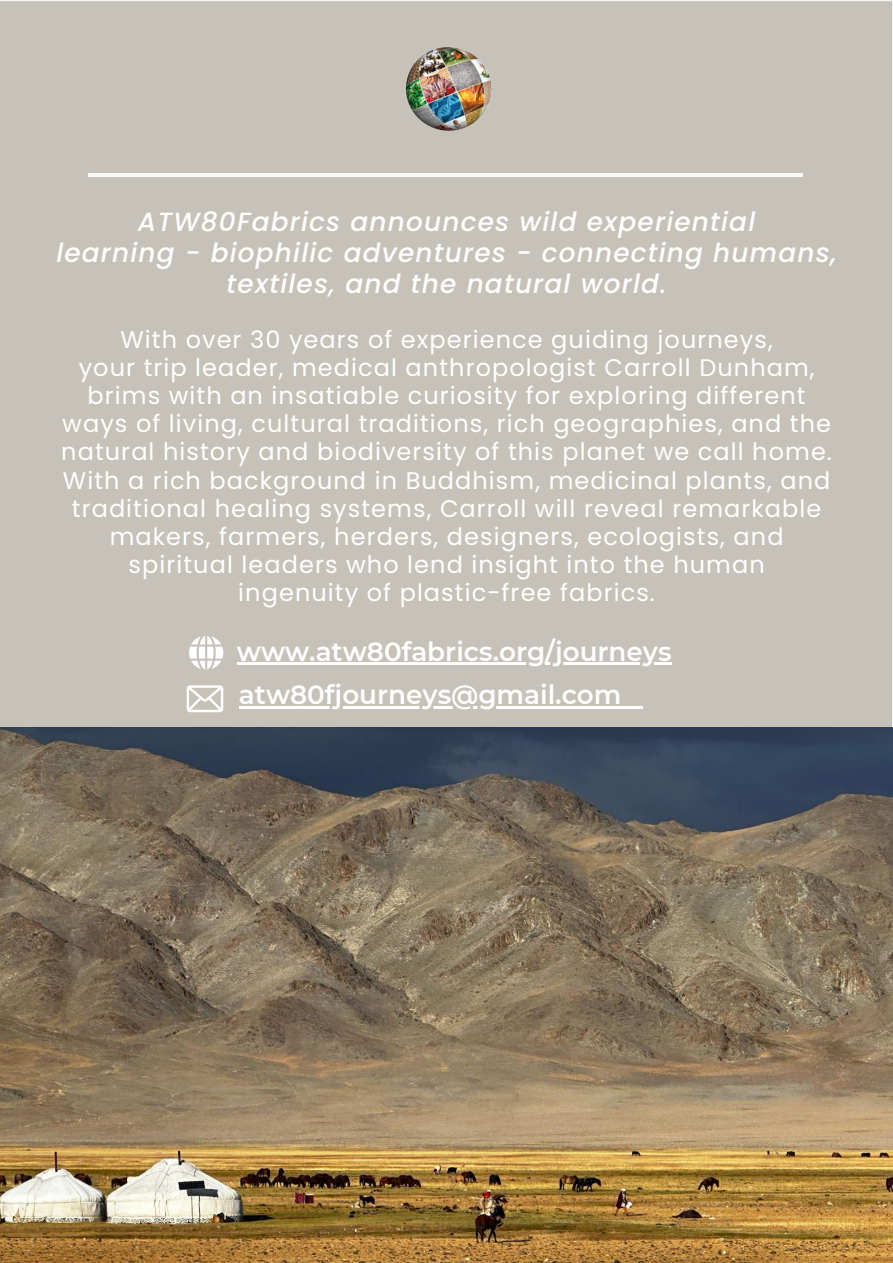
<style>
.page{position:relative;width:893px;height:1263px;background:#fff}
.page>*{position:absolute;margin:0;border:0;box-sizing:border-box;transform-origin:0 0}
.t1{font:italic 500 26.33px/30.9px "Poppins";letter-spacing:.045em;color:#fff;text-align:center}
.t2{font:600 26.25px "Montserrat";color:#fff}
.t3{font:24px/28.1px "Poppins";letter-spacing:.045em;color:#fff;text-align:center}
</style>
<div class="page">
<div style="left:0;top:0;width:893px;height:1021px;background:#c6c2b9"></div>
<hr style="left:88px;top:173px;width:715px;height:4px;background:#faf9f9">
<img style="left:0;top:727px;width:892px;height:536px">
<img style="left:397px;top:46px;width:99px;height:87px">
<svg style="left:189px;top:636px;width:34px;height:33px"></svg>
<svg style="left:187px;top:685px;width:36px;height:27px"></svg>
<hr style="left:239px;top:706px;width:382px;height:2px;background:#fff">
<hr style="left:621px;top:706px;width:22px;height:2px;background:#fff">
<hr style="left:237px;top:662px;width:434px;height:3px;background:#fff">
<h2 class="t1" style="left:56px;top:206px;width:782px">ATW80Fabrics announces wild experiential<br>learning - biophilic adventures - connecting humans, textiles, and the natural world.</h2>
<p class="t3" style="left:61px;top:325px;width:772px">With over 30 years of experience guiding journeys,<br>your trip leader, medical anthropologist Carroll Dunham, brims with an insatiable curiosity for exploring different ways of living, cultural traditions, rich geographies, and the natural history and biodiversity of this planet we call home.<br>With a rich background in Buddhism, medicinal plants, and traditional healing systems, Carroll will reveal remarkable makers, farmers, herders, designers, ecologists, and spiritual leaders who lend insight into the human<br>ingenuity of plastic-free fabrics.</p>
<h1 class="t2" style="left:237px;top:635px;width:436px">www.atw80fabrics.org/journeys</h1>
<p class="t2" style="left:239px;top:679px;width:384px">atw80fjourneys@gmail.com</p>
</div>
